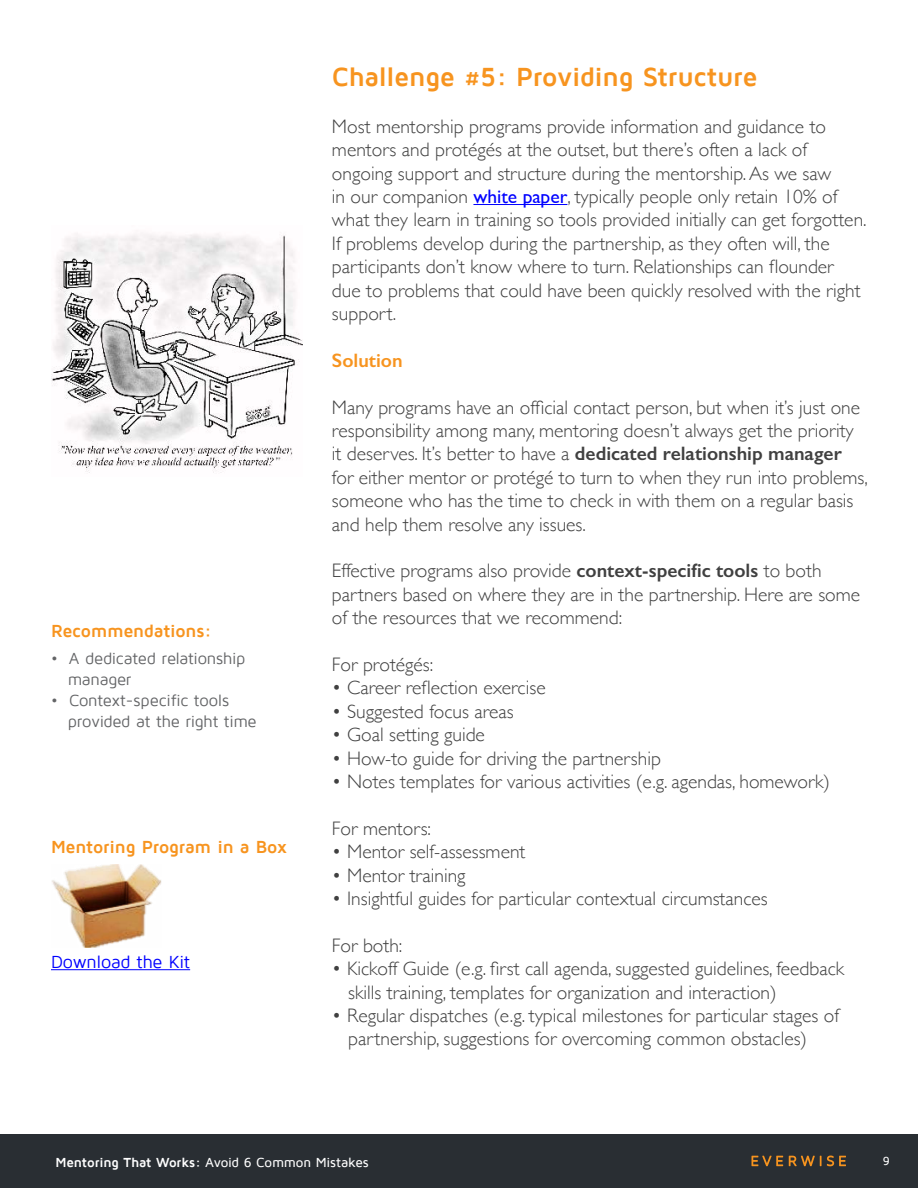
<style>
.page{position:relative;width:918px;height:1188px;background:#fff}
.page>*{position:absolute;margin:0;border:0;box-sizing:border-box;transform-origin:0 0}
.t1{font:700 27px "Maven Pro";letter-spacing:-.015em;color:#f7941f}
.t2{font:300 19.5px/23.4px "Gill Sans";color:#404040}
.t3{font:600 19.5px "Gill Sans";color:#f7941f}
.t4{font:700 18px "Maven Pro";letter-spacing:-.015em;color:#f7941f}
.t5{font:18px "Maven Pro";letter-spacing:-.015em;color:#00f}
.t6{font:16.5px/21px "Maven Pro";letter-spacing:-.015em;color:#636466}
.t7{font:500 13.5px "Maven Pro";letter-spacing:-.02em;color:#fff}
.t8{font:500 12px "Maven Pro";color:#fff}
.s1{font-weight:400;color:#00f}
.s2{font-weight:600}
.s3{font-weight:700}
</style>
<div class="page">
<div style="left:0;top:1134px;width:918px;height:54px;background:#292e33"></div>
<svg style="left:752px;top:1156px;width:94px;height:10px"></svg>
<hr style="left:473px;top:204px;width:94px;height:1px;background:#00f">
<img style="left:51px;top:233px;width:252px;height:240px">
<hr style="left:51px;top:969px;width:139px;height:1px;background:#00f">
<img style="left:52px;top:864px;width:109px;height:84px">
<p class="t4" style="left:51px;top:621px;width:162px">Recommendations:</p>
<p class="t6" style="left:68px;top:648px;width:179px;text-indent:-17px">• A dedicated relationship manager</p>
<p class="t6" style="left:68px;top:690px;width:191px;text-indent:-17px">• Context-specific tools provided at the right time</p>
<p class="t4" style="left:51px;top:837px;width:238px">Mentoring Program in a Box</p>
<p class="t5" style="left:51px;top:953px;width:141px">Download the Kit</p>
<h1 class="t1" style="left:332px;top:63px;width:427px">Challenge #5: Providing Structure</h1>
<p class="t2" style="left:332px;top:114px;width:536px">Most mentorship programs provide information and guidance to mentors and protégés at the outset, but there’s often a lack of ongoing support and structure during the mentorship. As we saw<br>in our companion <span class="s1">white paper</span>, typically people only retain 10% of what they learn in training so tools provided initially can get forgotten.<br>If problems develop during the partnership, as they often will, the participants don’t know where to turn. Relationships can flounder due to problems that could have been quickly resolved with the right support.</p>
<p class="t3" style="left:332px;top:348px;width:72px">Solution</p>
<p class="t2" style="left:332px;top:395px;width:537px">Many programs have an official contact person, but when it’s just one responsibility among many, mentoring doesn’t always get the priority it deserves. It’s better to have a <span class="s2">dedicated relationship manager </span>for either mentor or protégé to turn to when they run into problems, someone who has the time to check in with them on a regular basis and help them resolve any issues.</p>
<p class="t2" style="left:332px;top:558px;width:530px">Effective programs also provide <span class="s2">context-specific tools</span> to both partners based on where they are in the partnership. Here are some of the resources that we recommend:</p>
<p class="t2" style="left:332px;top:652px;width:103px">For protégés:</p>
<p class="t2" style="left:332px;top:675px;width:215px">• Career reflection exercise</p>
<p class="t2" style="left:332px;top:699px;width:183px">• Suggested focus areas</p>
<p class="t2" style="left:332px;top:722px;width:154px">• Goal setting guide</p>
<p class="t2" style="left:332px;top:746px;width:330px">• How-to guide for driving the partnership</p>
<p class="t2" style="left:332px;top:769px;width:500px">• Notes templates for various activities (e.g. agendas, homework)</p>
<p class="t2" style="left:332px;top:816px;width:101px">For mentors:</p>
<p class="t2" style="left:332px;top:839px;width:195px">• Mentor self-assessment</p>
<p class="t2" style="left:332px;top:863px;width:135px">• Mentor training</p>
<p class="t2" style="left:332px;top:886px;width:437px">• Insightful guides for particular contextual circumstances</p>
<p class="t2" style="left:332px;top:933px;width:72px">For both:</p>
<p class="t2" style="left:348px;top:956px;width:498px;text-indent:-16px">• Kickoff Guide (e.g. first call agenda, suggested guidelines, feedback skills training, templates for organization and interaction)</p>
<p class="t2" style="left:348px;top:1003px;width:492px;text-indent:-16px">• Regular dispatches (e.g. typical milestones for particular stages of partnership, suggestions for overcoming common obstacles)</p>
<p class="t7" style="left:56px;top:1155px;width:315px"><span class="s3">Mentoring That Works:</span> Avoid 6 Common Mistakes</p>
<p class="t8" style="left:883px;top:1155px;width:9px">9</p>
</div>
